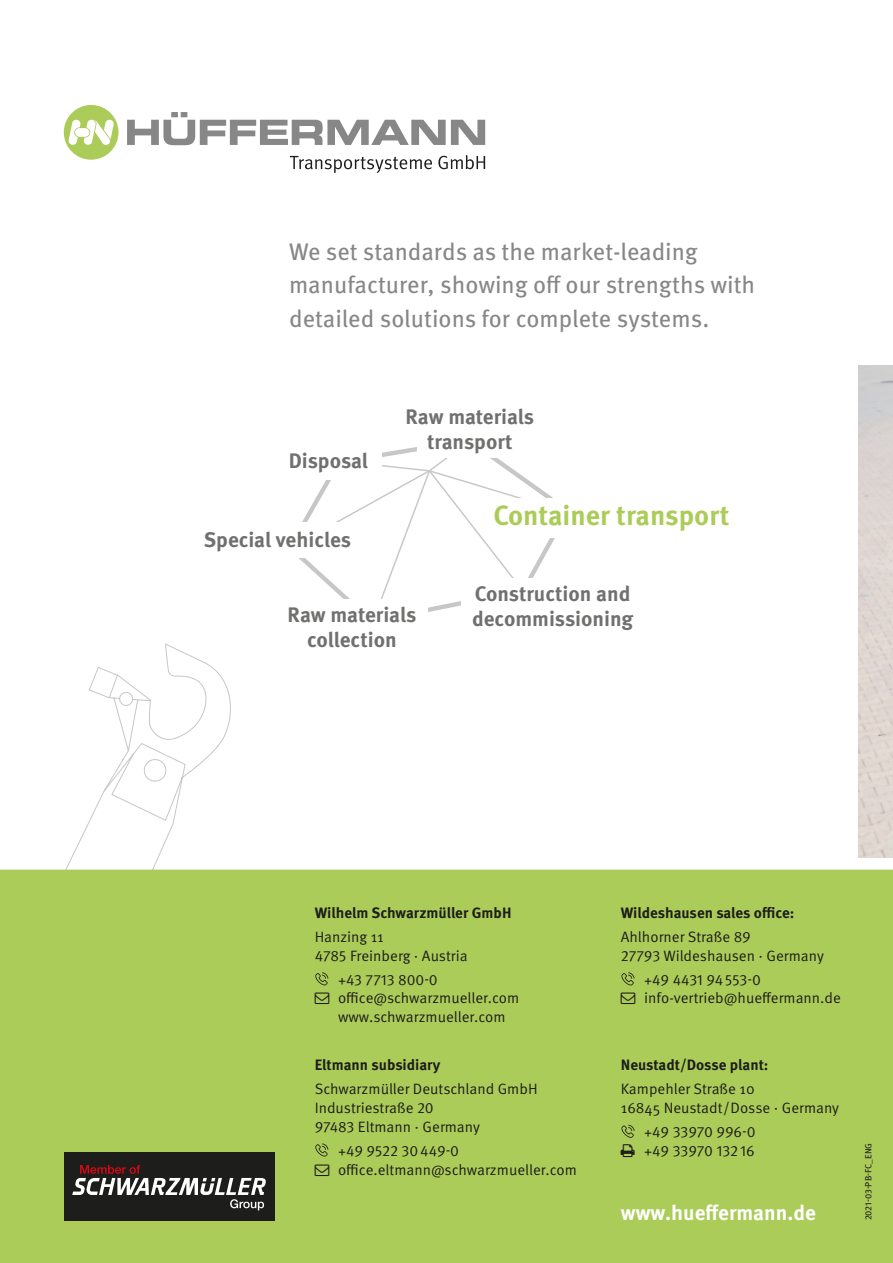
<style>
.page{position:relative;width:893px;height:1263px;background:#fff}
.page>*{position:absolute;margin:0;border:0;box-sizing:border-box;transform-origin:0 0}
.t1{font:700 27.75px "Meta Pro";color:#accc59}
.t2{font:24px/33px "Meta Pro";color:#878787}
.t3{font:700 21px/25.2px "Meta Pro";letter-spacing:-.005em;color:#70706f;text-align:center}
.t4{font:700 21px "Meta Pro";color:#fff}
.t5{font:15px/18.8px "Meta Pro";color:#1d1d1b}
.t6{font:700 15px "Meta Pro";color:#1d1d1b}
.t7{font:9px "Meta Pro";letter-spacing:.005em;color:#1d1d1b}
</style>
<div class="page">
<svg style="left:41px;top:643px;width:194px;height:227px"></svg>
<svg style="left:119px;top:691px;width:15px;height:16px"></svg>
<svg style="left:143px;top:757px;width:25px;height:27px"></svg>
<div style="left:0;top:870px;width:893px;height:393px;background:#accc59"></div>
<img style="left:859px;top:366px;width:34px;height:491px">
<svg style="left:127px;top:112px;width:358px;height:33px"></svg>
<svg style="left:64px;top:105px;width:55px;height:55px"></svg>
<svg style="left:290px;top:155px;width:195px;height:18px"></svg>
<div style="left:64px;top:1152px;width:210px;height:68px;background:#1d1d1b"></div>
<svg style="left:72px;top:1165px;width:194px;height:45px"></svg>
<svg style="left:315px;top:972px;width:13px;height:13px"></svg>
<svg style="left:315px;top:1143px;width:13px;height:13px"></svg>
<svg style="left:621px;top:972px;width:14px;height:13px"></svg>
<svg style="left:621px;top:1125px;width:14px;height:13px"></svg>
<svg style="left:299px;top:447px;width:256px;height:165px"></svg>
<div style="left:485px;top:498px;width:205px;height:40px;background:#fff"></div>
<h2 class="t2" style="left:289px;top:236px;width:468px">We set standards as the market-leading manufacturer, showing off our strengths with detailed solutions for complete systems.</h2>
<h3 class="t3" style="left:289px;top:449px;width:81px">Disposal</h3>
<h3 class="t3" style="left:204px;top:527px;width:149px">Special vehicles</h3>
<h3 class="t3" style="left:405px;top:405px;width:130px">Raw materials transport</h3>
<h1 class="t1" style="left:493px;top:498px;width:238px">Container transport</h1>
<h3 class="t3" style="left:288px;top:602px;width:130px">Raw materials collection</h3>
<h3 class="t3" style="left:472px;top:582px;width:163px;text-align:left">Construction and decommissioning</h3>
<p class="t6" style="left:315px;top:903px;width:198px">Wilhelm Schwarzmüller GmbH</p>
<p class="t5" style="left:315px;top:928px;width:155px">Hanzing 11<br>4785 Freinberg · Austria</p>
<p class="t5" style="left:338px;top:970px;width:183px">+43 7713 800-0 office@schwarzmueller.com www.schwarzmueller.com</p>
<p class="t6" style="left:315px;top:1055px;width:127px">Eltmann subsidiary</p>
<p class="t5" style="left:315px;top:1080px;width:224px">Schwarzmüller Deutschland GmbH<br>Industriestraße 20<br>97483 Eltmann · Germany</p>
<p class="t5" style="left:338px;top:1142px;width:240px">+49 9522 30449-0 office.eltmann@schwarzmueller.com</p>
<p class="t6" style="left:621px;top:903px;width:175px">Wildeshausen sales office:</p>
<p class="t5" style="left:621px;top:928px;width:205px">Ahlhorner Straße 89<br>27793 Wildeshausen · Germany</p>
<p class="t5" style="left:644px;top:970px;width:198px">+49 4431 94553-0 info-vertrieb@hueffermann.de</p>
<p class="t6" style="left:621px;top:1055px;width:149px">Neustadt/Dosse plant:</p>
<p class="t5" style="left:621px;top:1080px;width:220px">Kampehler Straße 10<br>16845 Neustadt/Dosse · Germany</p>
<p class="t5" style="left:644px;top:1123px;width:113px">+49 33970 996-0 +49 33970 13216</p>
<h3 class="t4" style="left:621px;top:1199px;width:197px">www.hueffermann.de</h3>
<p class="t7" style="left:862px;top:1220px;width:79px;rotate:-90deg">2021-03-PB-FC_ENG</p>
</div>
